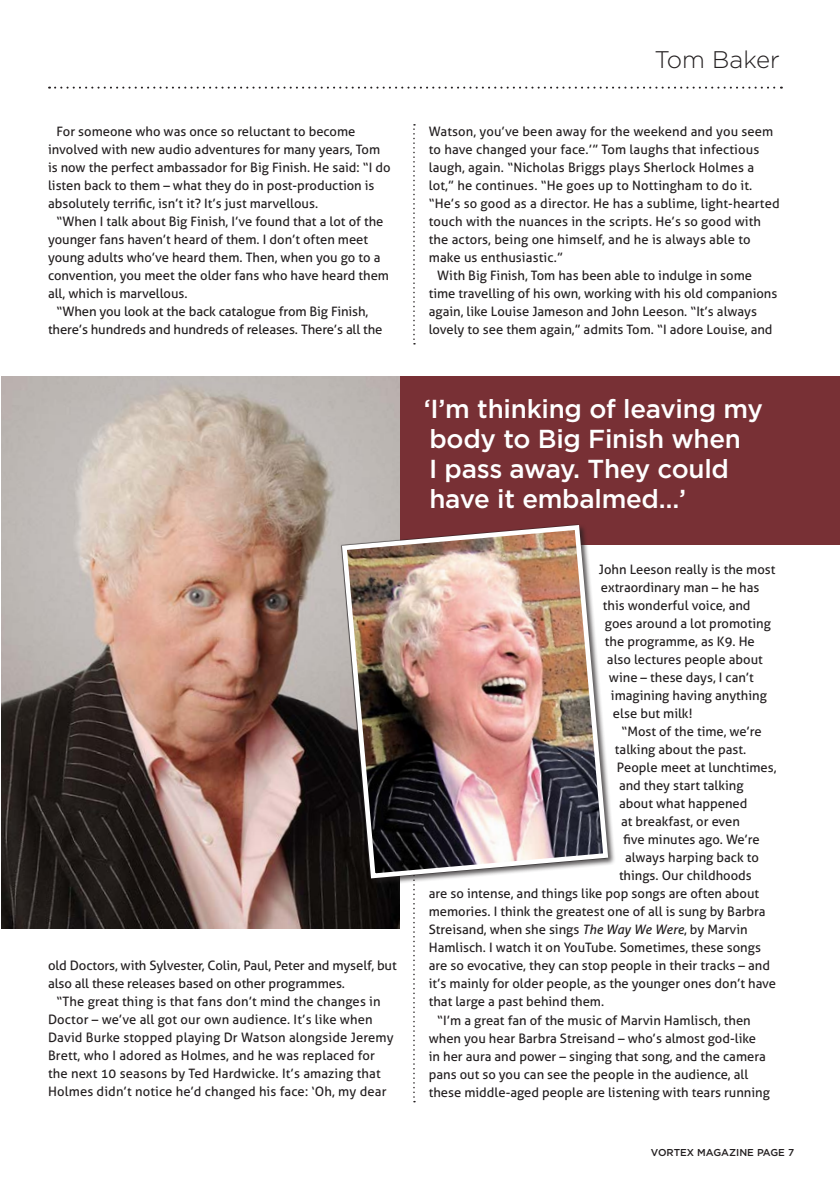
<style>
.page{position:relative;width:840px;height:1191px;background:#fff}
.page>*{position:absolute;margin:0;border:0;box-sizing:border-box;transform-origin:0 0}
.t1{font:500 26px/30px "Gotham";letter-spacing:-.01em;color:#fff}
.t2{font:300 24px "Gotham";color:#231f20}
.t3{font:13px/18px "Aller";color:#231f20}
.t4{font:500 10px "Gotham";color:#231f20}
.s1{font-style:italic}
</style>
<div class="page">
<div style="left:366px;top:376px;width:473px;height:168px;background:#783035"></div>
<svg style="left:413px;top:124px;width:2px;height:220px"></svg>
<img style="left:1px;top:376px;width:398px;height:552px">
<svg style="left:413px;top:889px;width:2px;height:213px"></svg>
<div style="left:341px;top:524px;width:274px;height:362px;background:#231f20;opacity:.75"></div>
<img style="left:339px;top:522px;width:271px;height:359px">
<svg style="left:49px;top:87px;width:732px;height:2px"></svg>
<p class="t3" style="left:48px;top:122px;width:344px;text-indent:9px">For someone who was once so reluctant to become involved with new audio adventures for many years, Tom is now the perfect ambassador for Big Finish. He said: “I do listen back to them – what they do in post-production is absolutely terrific, isn’t it? It’s just marvellous.</p>
<p class="t3" style="left:57px;top:212px;width:328px">“When I talk about Big Finish, I’ve found that a lot of the</p>
<p class="t3" style="left:48px;top:230px;width:321px">younger fans haven’t heard of them. I don’t often meet</p>
<p class="t3" style="left:48px;top:248px;width:334px">young adults who’ve heard them. Then, when you go to a</p>
<p class="t3" style="left:48px;top:266px;width:342px">convention, you meet the older fans who have heard them</p>
<p class="t3" style="left:48px;top:284px;width:141px">all, which is marvellous.</p>
<p class="t3" style="left:57px;top:302px;width:313px">“When you look at the back catalogue from Big Finish,</p>
<p class="t3" style="left:48px;top:320px;width:336px">there’s hundreds and hundreds of releases. There’s all the</p>
<p class="t3" style="left:48px;top:956px;width:350px">old Doctors, with Sylvester, Colin, Paul, Peter and myself, but also all these releases based on other programmes.</p>
<p class="t3" style="left:48px;top:992px;width:347px;text-indent:9px">“The great thing is that fans don’t mind the changes in Doctor – we’ve all got our own audience. It’s like when David Burke stopped playing Dr Watson alongside Jeremy Brett, who I adored as Holmes, and he was replaced for the next 10 seasons by Ted Hardwicke. It’s amazing that Holmes didn’t notice he’d changed his face: ‘Oh, my dear</p>
<h2 class="t2" style="left:654px;top:46px;width:127px">Tom Baker</h2>
<p class="t3" style="left:428px;top:122px;width:346px">Watson, you’ve been away for the weekend and you seem</p>
<p class="t3" style="left:428px;top:140px;width:332px">to have changed your face.’” Tom laughs that infectious</p>
<p class="t3" style="left:428px;top:158px;width:327px">laugh, again. “Nicholas Briggs plays Sherlock Holmes a</p>
<p class="t3" style="left:428px;top:176px;width:325px">lot,” he continues. “He goes up to Nottingham to do it.</p>
<p class="t3" style="left:428px;top:194px;width:352px">“He’s so good as a director. He has a sublime, light-hearted</p>
<p class="t3" style="left:428px;top:212px;width:334px">touch with the nuances in the scripts. He’s so good with</p>
<p class="t3" style="left:428px;top:230px;width:323px">the actors, being one himself, and he is always able to</p>
<p class="t3" style="left:428px;top:248px;width:136px">make us enthusiastic.”</p>
<p class="t3" style="left:437px;top:266px;width:316px">With Big Finish, Tom has been able to indulge in some</p>
<p class="t3" style="left:428px;top:284px;width:350px">time travelling of his own, working with his old companions</p>
<p class="t3" style="left:428px;top:302px;width:329px">again, like Louise Jameson and John Leeson. “It’s always</p>
<p class="t3" style="left:428px;top:320px;width:345px">lovely to see them again,” admits Tom. “I adore Louise, and</p>
<h1 class="t1" style="left:423px;top:393px;width:340px">‘I’m thinking of leaving my body to Big Finish when<br>I pass away. They could have it embalmed…’</h1>
<p class="t3" style="left:598px;top:560px;width:178px">John Leeson really is the most</p>
<p class="t3" style="left:600px;top:578px;width:160px">extraordinary man – he has</p>
<p class="t3" style="left:602px;top:596px;width:149px">this wonderful voice, and</p>
<p class="t3" style="left:604px;top:614px;width:167px">goes around a lot promoting</p>
<p class="t3" style="left:604px;top:632px;width:151px">the programme, as K9. He</p>
<p class="t3" style="left:606px;top:650px;width:157px">also lectures people about</p>
<p class="t3" style="left:608px;top:668px;width:146px">wine – these days, I can’t</p>
<p class="t3" style="left:610px;top:686px;width:157px">imagining having anything</p>
<p class="t3" style="left:612px;top:704px;width:81px">else but milk!</p>
<p class="t3" style="left:621px;top:722px;width:142px">“Most of the time, we’re</p>
<p class="t3" style="left:614px;top:740px;width:133px">talking about the past.</p>
<p class="t3" style="left:616px;top:758px;width:161px">People meet at lunchtimes,</p>
<p class="t3" style="left:618px;top:776px;width:126px">and they start talking</p>
<p class="t3" style="left:618px;top:794px;width:130px">about what happened</p>
<p class="t3" style="left:620px;top:812px;width:120px">at breakfast, or even</p>
<p class="t3" style="left:622px;top:830px;width:138px">five minutes ago. We’re</p>
<p class="t3" style="left:624px;top:848px;width:135px">always harping back to</p>
<p class="t3" style="left:618px;top:866px;width:134px">things. Our childhoods</p>
<p class="t3" style="left:428px;top:884px;width:332px">are so intense, and things like pop songs are often about</p>
<p class="t3" style="left:428px;top:902px;width:338px">memories. I think the greatest one of all is sung by Barbra</p>
<p class="t3" style="left:428px;top:920px;width:320px">Streisand, when she sings <span class="s1">The Way We Were</span>, by Marvin</p>
<p class="t3" style="left:428px;top:938px;width:333px">Hamlisch. I watch it on YouTube. Sometimes, these songs</p>
<p class="t3" style="left:428px;top:956px;width:342px">are so evocative, they can stop people in their tracks – and</p>
<p class="t3" style="left:428px;top:974px;width:349px">it’s mainly for older people, as the younger ones don’t have</p>
<p class="t3" style="left:428px;top:992px;width:177px">that large a past behind them.</p>
<p class="t3" style="left:437px;top:1010px;width:315px">“I’m a great fan of the music of Marvin Hamlisch, then</p>
<p class="t3" style="left:428px;top:1028px;width:328px">when you hear Barbra Streisand – who’s almost god-like</p>
<p class="t3" style="left:428px;top:1046px;width:338px">in her aura and power – singing that song, and the camera</p>
<p class="t3" style="left:428px;top:1064px;width:321px">pans out so you can see the people in the audience, all</p>
<p class="t3" style="left:428px;top:1083px;width:342px">these middle-aged people are listening with tears running</p>
<p class="t4" style="left:650px;top:1147px;width:144px">VORTEX MAGAZINE PAGE 7</p>
</div>
